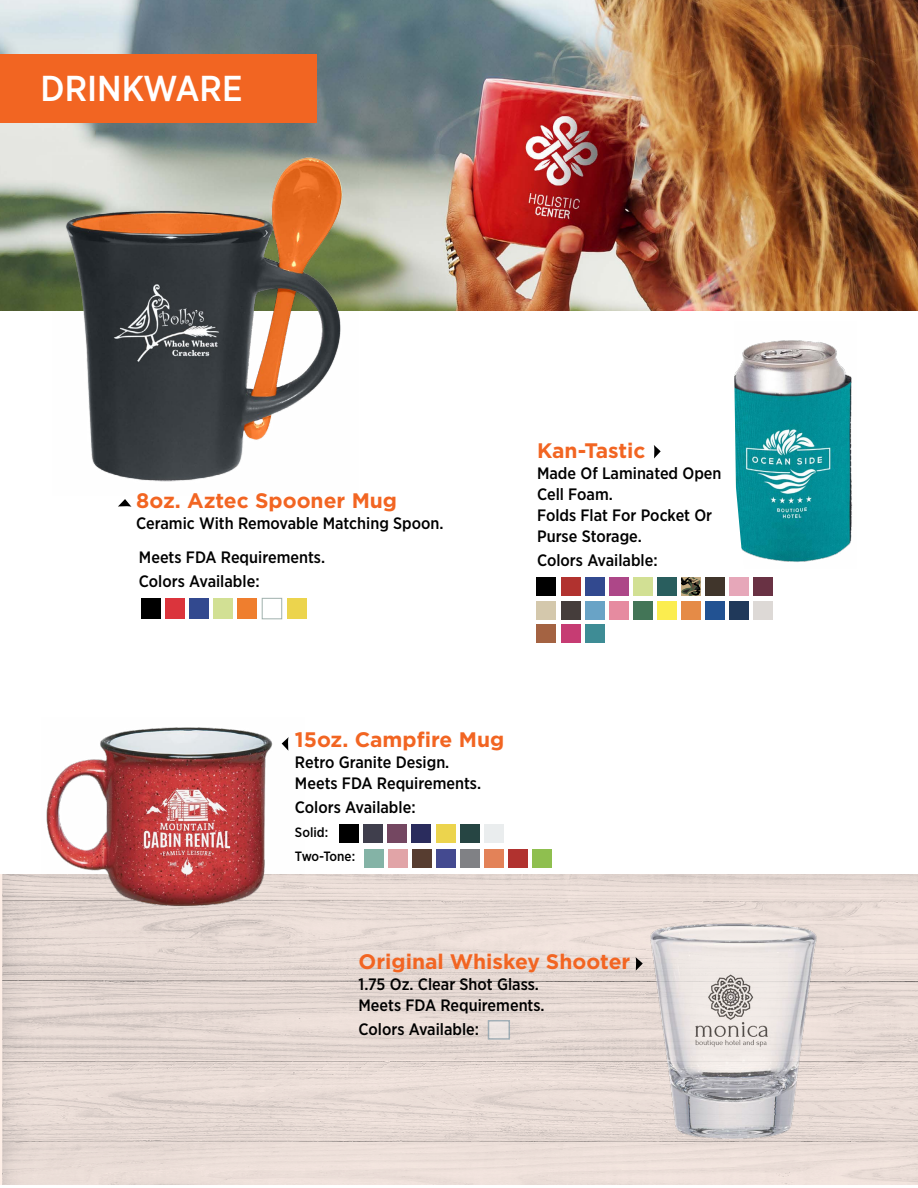
<style>
.page{position:relative;width:918px;height:1188px;background:#fff}
.page>*{position:absolute;margin:0;border:0;box-sizing:border-box;transform-origin:0 0}
.t1{font:500 36px "Gotham Narrow";color:#fff}
.t2{font:700 21px "Gotham";color:#f26522}
.t3{font:500 16.5px/21px "Gotham Narrow";color:#000}
.t4{font:500 13.5px/24px "Gotham Narrow";color:#000}
</style>
<div class="page">
<img style="left:0;top:0;width:918px;height:310px">
<div style="left:0;top:54px;width:317px;height:68px;background:#f26522"></div>
<svg style="left:0;top:874px;width:918px;height:311px;background:#e5d8d2"></svg>
<svg style="left:654px;top:445px;width:7px;height:13px"></svg>
<img style="left:41px;top:727px;width:264px;height:189px">
<img style="left:734px;top:340px;width:118px;height:222px">
<img style="left:644px;top:889px;width:178px;height:279px">
<div style="left:537px;top:577px;width:19px;height:19px;background:#000"></div>
<div style="left:561px;top:577px;width:19px;height:19px;background:#b1322f"></div>
<div style="left:585px;top:577px;width:19px;height:19px;background:#32498f"></div>
<div style="left:609px;top:577px;width:20px;height:19px;background:#ad4788"></div>
<div style="left:633px;top:577px;width:20px;height:19px;background:#d2e094"></div>
<div style="left:657px;top:577px;width:20px;height:19px;background:#295e5e"></div>
<div style="left:705px;top:577px;width:20px;height:19px;background:#40352b"></div>
<div style="left:729px;top:577px;width:20px;height:19px;background:#e6a7b9"></div>
<div style="left:753px;top:577px;width:20px;height:19px;background:#693244"></div>
<div style="left:537px;top:601px;width:19px;height:18px;background:#d4c8ac"></div>
<div style="left:561px;top:601px;width:19px;height:18px;background:#453d3b"></div>
<div style="left:585px;top:601px;width:19px;height:18px;background:#69a3c6"></div>
<div style="left:609px;top:601px;width:20px;height:18px;background:#e68ba0"></div>
<div style="left:633px;top:601px;width:20px;height:18px;background:#437557"></div>
<div style="left:657px;top:601px;width:20px;height:18px;background:#fbed4f"></div>
<div style="left:681px;top:601px;width:20px;height:18px;background:#e58b47"></div>
<div style="left:705px;top:601px;width:20px;height:18px;background:#225292"></div>
<div style="left:729px;top:601px;width:20px;height:18px;background:#20395a"></div>
<div style="left:753px;top:601px;width:20px;height:18px;background:#ddd9d6"></div>
<div style="left:537px;top:624px;width:19px;height:19px;background:#a46342"></div>
<div style="left:561px;top:624px;width:19px;height:19px;background:#c63c73"></div>
<div style="left:585px;top:624px;width:19px;height:19px;background:#3e8c95"></div>
<svg style="left:681px;top:577px;width:20px;height:19px"></svg>
<svg style="left:282px;top:737px;width:7px;height:14px"></svg>
<div style="left:339px;top:825px;width:20px;height:18px;background:#000"></div>
<div style="left:363px;top:825px;width:20px;height:18px;background:#3f3e4c"></div>
<div style="left:388px;top:825px;width:19px;height:18px;background:#744761"></div>
<div style="left:412px;top:825px;width:19px;height:18px;background:#2a2c5d"></div>
<div style="left:436px;top:825px;width:19px;height:18px;background:#ecd44d"></div>
<div style="left:460px;top:825px;width:19px;height:18px;background:#264543"></div>
<div style="left:484px;top:825px;width:20px;height:18px;background:#eaedee"></div>
<div style="left:364px;top:850px;width:20px;height:18px;background:#84b3a6"></div>
<div style="left:388px;top:850px;width:20px;height:18px;background:#e1a4a7"></div>
<div style="left:412px;top:850px;width:20px;height:18px;background:#573d30"></div>
<div style="left:436px;top:850px;width:20px;height:18px;background:#444a90"></div>
<div style="left:460px;top:850px;width:20px;height:18px;background:#808185"></div>
<div style="left:484px;top:850px;width:20px;height:18px;background:#e38258"></div>
<div style="left:508px;top:850px;width:20px;height:18px;background:#b1322f"></div>
<div style="left:532px;top:850px;width:20px;height:18px;background:#8fbf4f"></div>
<img style="left:52px;top:155px;width:306px;height:327px">
<div style="left:141px;top:598px;width:20px;height:21px;background:#000"></div>
<div style="left:165px;top:598px;width:20px;height:21px;background:#db343c"></div>
<div style="left:189px;top:598px;width:20px;height:21px;background:#32498f"></div>
<div style="left:213px;top:598px;width:20px;height:21px;background:#d2e094"></div>
<div style="left:237px;top:598px;width:20px;height:21px;background:#ef7e2e"></div>
<div style="left:288px;top:598px;width:19px;height:21px;background:#ecd44d"></div>
<div style="left:262px;top:598px;width:20px;height:21px;background:#fff;border:1px solid #a0b1ad"></div>
<svg style="left:118px;top:499px;width:14px;height:8px"></svg>
<svg style="left:635px;top:957px;width:8px;height:14px"></svg>
<div style="left:488px;top:1020px;width:22px;height:20px;background:#ebe4e1;border:2px solid #7a96a5"></div>
<h1 class="t1" style="left:40px;top:65px;width:204px">DRINKWARE</h1>
<p class="t2" style="left:136px;top:487px;width:262px">8oz. Aztec Spooner Mug</p>
<p class="t3" style="left:136px;top:513px;width:309px">Ceramic With Removable Matching Spoon.</p>
<p class="t3" style="left:139px;top:545px;width:188px;line-height:24px">Meets FDA Requirements.<br>Colors Available:</p>
<p class="t2" style="left:537px;top:436px;width:110px">Kan-Tastic</p>
<p class="t3" style="left:537px;top:462px;width:186px">Made Of Laminated Open<br>Cell Foam.<br>Folds Flat For Pocket Or<br>Purse Storage.</p>
<p class="t3" style="left:537px;top:549px;width:122px">Colors Available:</p>
<p class="t2" style="left:295px;top:726px;width:211px">15oz. Campfire Mug</p>
<p class="t3" style="left:295px;top:751px;width:188px">Retro Granite Design.<br>Meets FDA Requirements.</p>
<p class="t3" style="left:295px;top:796px;width:122px">Colors Available:</p>
<p class="t4" style="left:295px;top:820px;width:62px">Solid:<br>Two-Tone:</p>
<p class="t2" style="left:359px;top:947px;width:273px">Original Whiskey Shooter</p>
<p class="t3" style="left:359px;top:973px;width:188px">1.75 Oz. Clear Shot Glass.<br>Meets FDA Requirements.</p>
<p class="t3" style="left:359px;top:1018px;width:122px">Colors Available:</p>
</div>
